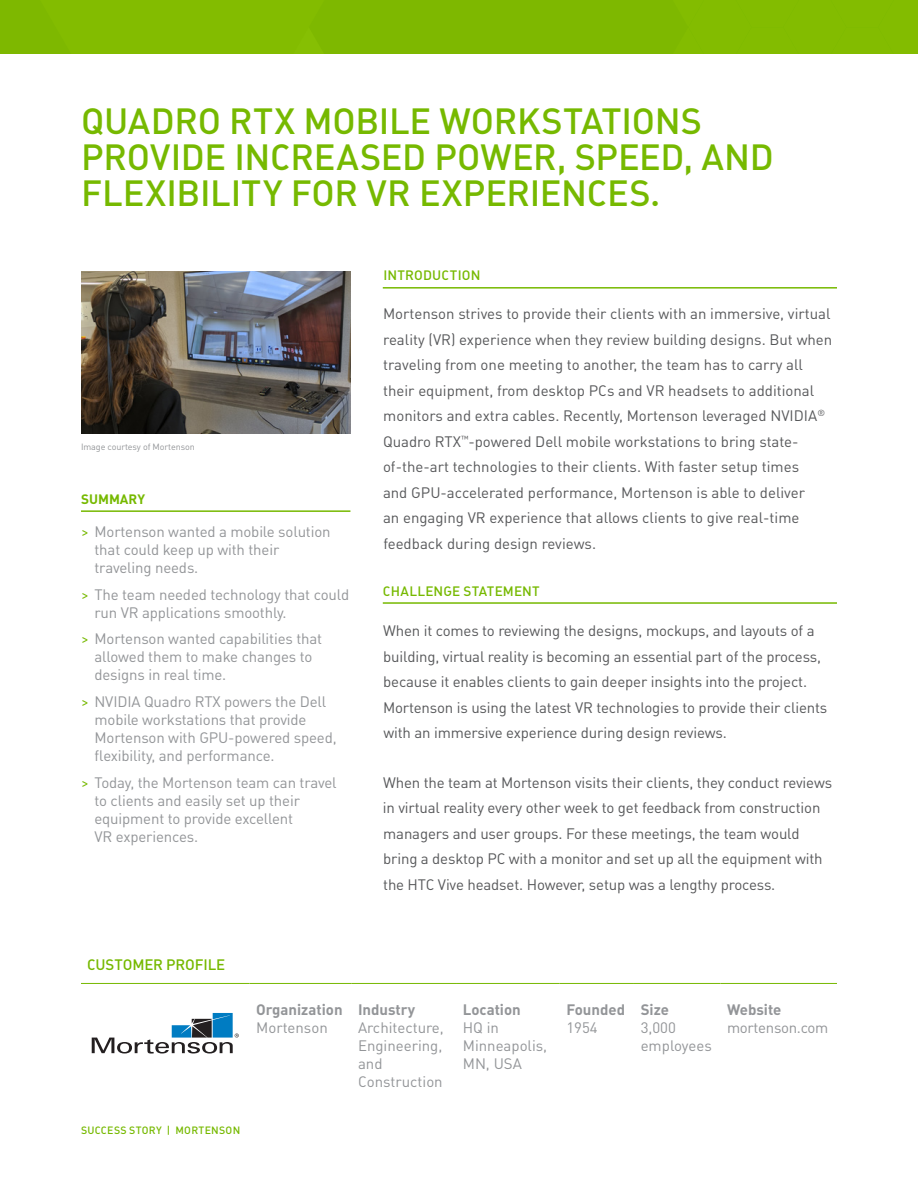
<style>
.page{position:relative;width:918px;height:1188px;background:#fff}
.page>*{position:absolute;margin:0;border:0;box-sizing:border-box;transform-origin:0 0}
.H1-_24_24_376-Quadro{font:500 36px/36px "DIN Pro";letter-spacing:-.005em;color:#76b900}
.p_-_Basic_Paragraph{font:15px/25.5px "DIN Pro";letter-spacing:-.01em;color:#57585a}
.sidebar-software_har{font:15px/18px "DIN Pro";letter-spacing:-.01em;color:#939598}
.Customer_Profile_Dat{font:15px/18px "DIN Pro";color:#939598}
.Customer_Profile_Dat-2{font:700 15px/18px "DIN Pro";color:#939598}
.t1{font:500 15px "DIN Pro";letter-spacing:-.005em;color:#76b900}
.Customer_Profile_Dat-3{font:15px "DIN Pro";letter-spacing:-.02em;color:#939598}
.h2_-_Body_Heading{font:500 13.5px "DIN Pro";letter-spacing:.015em;color:#76b900}
.Sidebar-software_har{font:700 13.5px "DIN Pro";color:#76b900}
.t2{font:500 10.5px "DIN Pro";letter-spacing:.025em;color:#76b900}
.p_-_Caption{font:9px "DIN Pro";letter-spacing:-.01em;color:#939598}
.s1{color:#76b900}
.s2{font-weight:400}
.s3{font-weight:700}
</style>
<div class="page">
<div style="left:0;top:0;width:918px;height:54px;background:#83bc00"></div>
<img style="left:81px;top:271px;width:270px;height:162px">
<hr style="left:81px;top:983px;width:168px;height:1px;background:#76b900">
<hr style="left:249px;top:983px;width:102px;height:1px;background:#76b900">
<hr style="left:351px;top:983px;width:105px;height:1px;background:#76b900">
<hr style="left:456px;top:983px;width:104px;height:1px;background:#76b900">
<hr style="left:560px;top:983px;width:74px;height:1px;background:#76b900">
<hr style="left:634px;top:983px;width:86px;height:1px;background:#76b900">
<hr style="left:720px;top:983px;width:117px;height:1px;background:#76b900">
<svg style="left:92px;top:1013px;width:147px;height:41px"></svg>
<hr style="left:383px;top:287px;width:454px;height:2px;background:#76b900">
<hr style="left:383px;top:602px;width:454px;height:2px;background:#76b900">
<hr style="left:81px;top:510px;width:269px;height:2px;background:#76b900">
<h1 class="H1-_24_24_376-Quadro" style="left:81px;top:101px;width:694px">QUADRO RTX MOBILE WORKSTATIONS<br>PROVIDE INCREASED POWER, SPEED, AND<br>FLEXIBILITY FOR VR EXPERIENCES.</h1>
<p class="p_-_Caption" style="left:81px;top:440px;width:115px">Image courtesy of Mortenson</p>
<p class="Sidebar-software_har" style="left:81px;top:490px;width:66px">SUMMARY</p>
<p class="sidebar-software_har" style="left:94px;top:522px;width:238px;text-indent:-14px"><span class="s1">&gt;</span> Mortenson wanted a mobile solution that could keep up with their traveling needs.</p>
<p class="sidebar-software_har" style="left:94px;top:585px;width:256px;text-indent:-14px"><span class="s1">&gt;</span> The team needed technology that could run VR applications smoothly.</p>
<p class="sidebar-software_har" style="left:94px;top:629px;width:229px;text-indent:-14px"><span class="s1">&gt;</span> Mortenson wanted capabilities that allowed them to make changes to designs in real time.</p>
<p class="sidebar-software_har" style="left:94px;top:692px;width:244px;text-indent:-14px"><span class="s1">&gt;</span> NVIDIA Quadro RTX powers the Dell mobile workstations that provide Mortenson with GPU-powered speed, flexibility, and performance.</p>
<p class="sidebar-software_har" style="left:94px;top:773px;width:244px;text-indent:-14px"><span class="s1">&gt;</span> Today, the Mortenson team can travel to clients and easily set up their equipment to provide excellent<br>VR experiences.</p>
<h5 class="t1" style="left:87px;top:954px;width:140px">CUSTOMER PROFILE</h5>
<h2 class="h2_-_Body_Heading" style="left:383px;top:266px;width:99px">INTRODUCTION</h2>
<p class="p_-_Basic_Paragraph" style="left:383px;top:301px;width:451px">Mortenson strives to provide their clients with an immersive, virtual reality (VR) experience when they review building designs. But when traveling from one meeting to another, the team has to carry all their equipment, from desktop PCs and VR headsets to additional monitors and extra cables. Recently, Mortenson leveraged NVIDIA<sup>® </sup>Quadro RTX<sup>™</sup>-powered Dell mobile workstations to bring state&shy;of-the-art technologies to their clients. With faster setup times<br>and GPU-accelerated performance, Mortenson is able to deliver<br>an engaging VR experience that allows clients to give real-time feedback during design reviews.</p>
<h2 class="h2_-_Body_Heading" style="left:383px;top:581px;width:158px">CHALLENGE STATEMENT</h2>
<p class="p_-_Basic_Paragraph" style="left:383px;top:618px;width:446px">When it comes to reviewing the designs, mockups, and layouts of a building, virtual reality is becoming an essential part of the process, because it enables clients to gain deeper insights into the project.<br>Mortenson is using the latest VR technologies to provide their clients with an immersive experience during design reviews.</p>
<p class="p_-_Basic_Paragraph" style="left:383px;top:769px;width:451px">When the team at Mortenson visits their clients, they conduct reviews in virtual reality every other week to get feedback from construction managers and user groups. For these meetings, the team would bring a desktop PC with a monitor and set up all the equipment with the HTC Vive headset. However, setup was a lengthy process.</p>
<p class="t2" style="left:81px;top:1123px;width:161px">SUCCESS STORY | MORTENSON</p>
<p class="Customer_Profile_Dat-2" style="left:256px;top:1000px;width:88px">Organization<br><span class="s2">Mortenson</span></p>
<p class="Customer_Profile_Dat" style="left:358px;top:1000px;width:87px"><span class="s3">Industry<br></span>Architecture,<br>Engineering, and<br>Construction</p>
<p class="Customer_Profile_Dat" style="left:463px;top:1000px;width:86px"><span class="s3">Location<br></span>HQ in<br>Minneapolis,<br>MN, USA</p>
<p class="Customer_Profile_Dat-2" style="left:566px;top:1000px;width:60px">Founded<br><span class="s2">1954</span></p>
<p class="Customer_Profile_Dat" style="left:641px;top:1000px;width:73px"><span class="s3">Size<br></span>3,000 employees</p>
<p class="Customer_Profile_Dat-2" style="left:727px;top:1000px;width:56px">Website</p>
<p class="Customer_Profile_Dat-3" style="left:727px;top:1018px;width:103px">mortenson.com</p>
</div>
